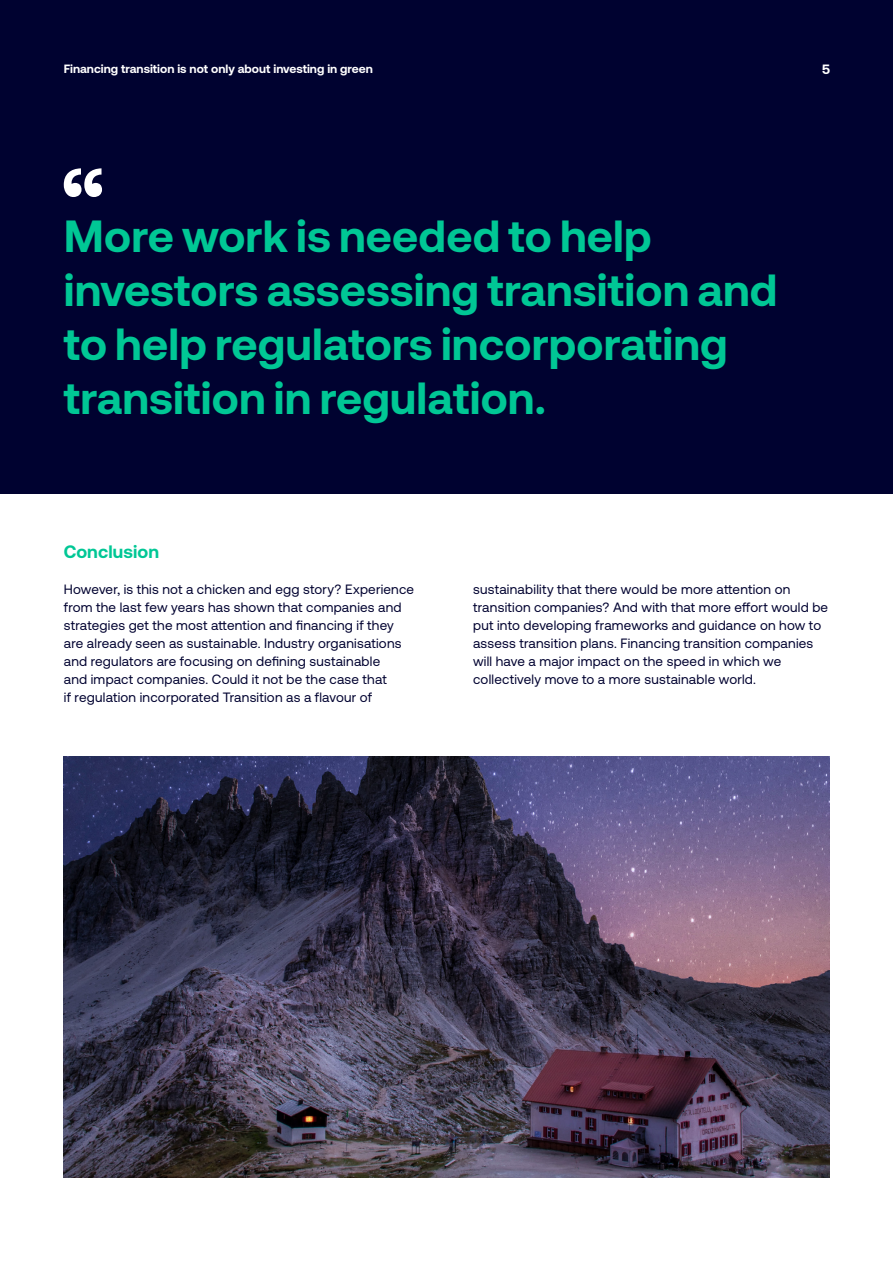
<style>
.page{position:relative;width:893px;height:1263px;background:#fff}
.page>*{position:absolute;margin:0;border:0;box-sizing:border-box;transform-origin:0 0}
._10__Quote{font:700 45px/54px "Aeonik";letter-spacing:.005em;color:#00c795}
.t1{font:700 18px "Aeonik";letter-spacing:.005em;color:#00c795}
.t2{font:13.5px/18px "Aeonik";letter-spacing:.015em;color:#000230}
.t3{font:700 13.5px "Aeonik";color:#fff}
.t4{font:700 12px "Aeonik";color:#fff}
</style>
<div class="page">
<div style="left:0;top:0;width:893px;height:494px;background:#000230"></div>
<svg style="left:64px;top:168px;width:38px;height:29px"></svg>
<img style="left:64px;top:756px;width:765px;height:422px">
<p class="t4" style="left:64px;top:62px;width:311px">Financing transition is not only about investing in green</p>
<p class="t3" style="left:822px;top:62px;width:9px">5</p>
<p class="_10__Quote" style="left:64px;top:209px;width:715px">More work is needed to help investors assessing transition and to help regulators incorporating transition in regulation.</p>
<p class="t1" style="left:64px;top:542px;width:97px">Conclusion</p>
<p class="t2" style="left:64px;top:580px;width:352px">However, is this not a chicken and egg story? Experience from the last few years has shown that companies and strategies get the most attention and financing if they are already seen as sustainable. Industry organisations and regulators are focusing on defining sustainable<br>and impact companies. Could it not be the case that<br>if regulation incorporated Transition as a flavour of</p>
<p class="t2" style="left:473px;top:580px;width:357px">sustainability that there would be more attention on transition companies? And with that more effort would be put into developing frameworks and guidance on how to assess transition plans. Financing transition companies will have a major impact on the speed in which we collectively move to a more sustainable world.</p>
</div>
